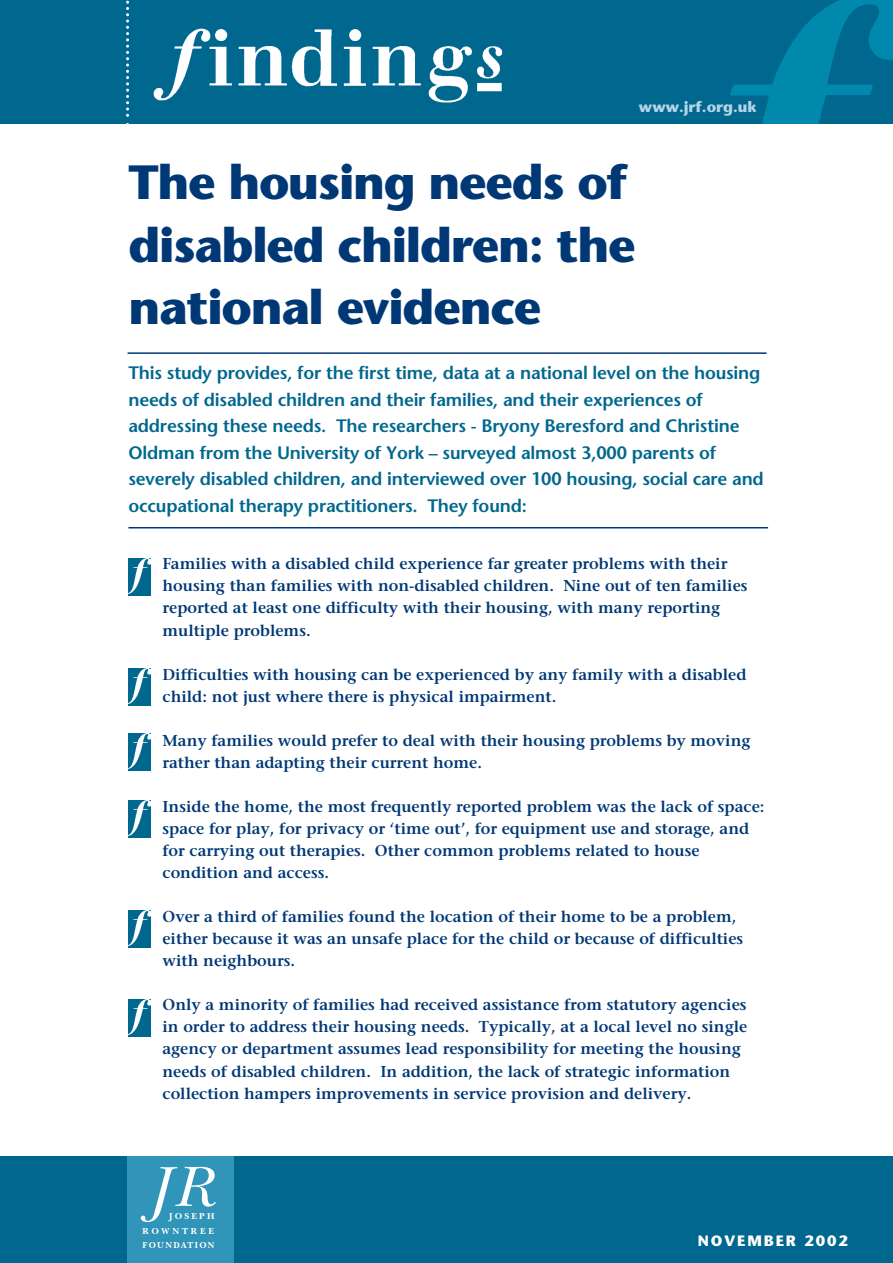
<style>
.page{position:relative;width:893px;height:1263px;background:#fff}
.page>*{position:absolute;margin:0;border:0;box-sizing:border-box;transform-origin:0 0}
.t1{font:700 48px/62.6px "Stone Sans";letter-spacing:-.025em;color:#003876}
.t2{font:600 18px/26.5px "Stone Sans";letter-spacing:-.01em;color:#00678f}
.t3{font:600 15.75px/22px "Stone Serif";color:#003876}
.t4{font:700 15px "Stone Sans";color:#b4d5e5}
.t5{font:700 15px "Stone Sans";letter-spacing:.125em;color:#fff}
.t6{font:700 9px/14.2px "New Baskerville";letter-spacing:.24em;color:#fff;text-align:justify}
</style>
<div class="page">
<div style="left:1px;top:1157px;width:891px;height:106px;background:#00678f"></div>
<div style="left:1px;top:0;width:891px;height:123px;background:#00678f"></div>
<img style="left:730px;top:0;width:162px;height:123px">
<img style="left:153px;top:28px;width:350px;height:75px">
<div style="left:128px;top:1157px;width:106px;height:106px;background:#3095b8"></div>
<svg style="left:141px;top:1167px;width:75px;height:55px"></svg>
<svg style="left:126px;top:0;width:3px;height:124px"></svg>
<img style="left:128px;top:668px;width:22px;height:37px">
<img style="left:128px;top:734px;width:22px;height:36px">
<img style="left:128px;top:558px;width:22px;height:37px">
<img style="left:128px;top:801px;width:22px;height:36px">
<img style="left:128px;top:910px;width:22px;height:37px">
<img style="left:128px;top:1000px;width:22px;height:37px">
<hr style="left:128px;top:527px;width:640px;height:1px;background:#003876">
<hr style="left:128px;top:352px;width:638px;height:2px;background:#003876">
<p class="t4" style="left:639px;top:101px;width:119px">www.jrf.org.uk</p>
<h1 class="t1" style="left:128px;top:156px;width:509px">The housing needs of disabled children: the national evidence</h1>
<p class="t2" style="left:128px;top:361px;width:637px">This study provides, for the first time, data at a national level on the housing needs of disabled children and their families, and their experiences of addressing these needs. The researchers - Bryony Beresford and Christine Oldman from the University of York – surveyed almost 3,000 parents of severely disabled children, and interviewed over 100 housing, social care and occupational therapy practitioners. They found:</p>
<p class="t3" style="left:162px;top:555px;width:586px">Families with a disabled child experience far greater problems with their housing than families with non-disabled children. Nine out of ten families reported at least one difficulty with their housing, with many reporting multiple problems.</p>
<p class="t3" style="left:162px;top:665px;width:585px">Difficulties with housing can be experienced by any family with a disabled child: not just where there is physical impairment.</p>
<p class="t3" style="left:162px;top:731px;width:589px">Many families would prefer to deal with their housing problems by moving rather than adapting their current home.</p>
<p class="t3" style="left:162px;top:797px;width:603px">Inside the home, the most frequently reported problem was the lack of space: space for play, for privacy or ‘time out’, for equipment use and storage, and for carrying out therapies. Other common problems related to house condition and access.</p>
<p class="t3" style="left:162px;top:907px;width:582px">Over a third of families found the location of their home to be a problem, either because it was an unsafe place for the child or because of difficulties with neighbours.</p>
<p class="t3" style="left:162px;top:996px;width:586px">Only a minority of families had received assistance from statutory agencies in order to address their housing needs. Typically, at a local level no single agency or department assumes lead responsibility for meeting the housing needs of disabled children. In addition, the lack of strategic information collection hampers improvements in service provision and delivery.</p>
<p class="t6" style="left:143px;top:1210px;width:74px;text-indent:26px">JOSEPH ROWNTREE FOUNDATION</p>
<p class="t5" style="left:697px;top:1234px;width:152px">NOVEMBER 2002</p>
</div>
